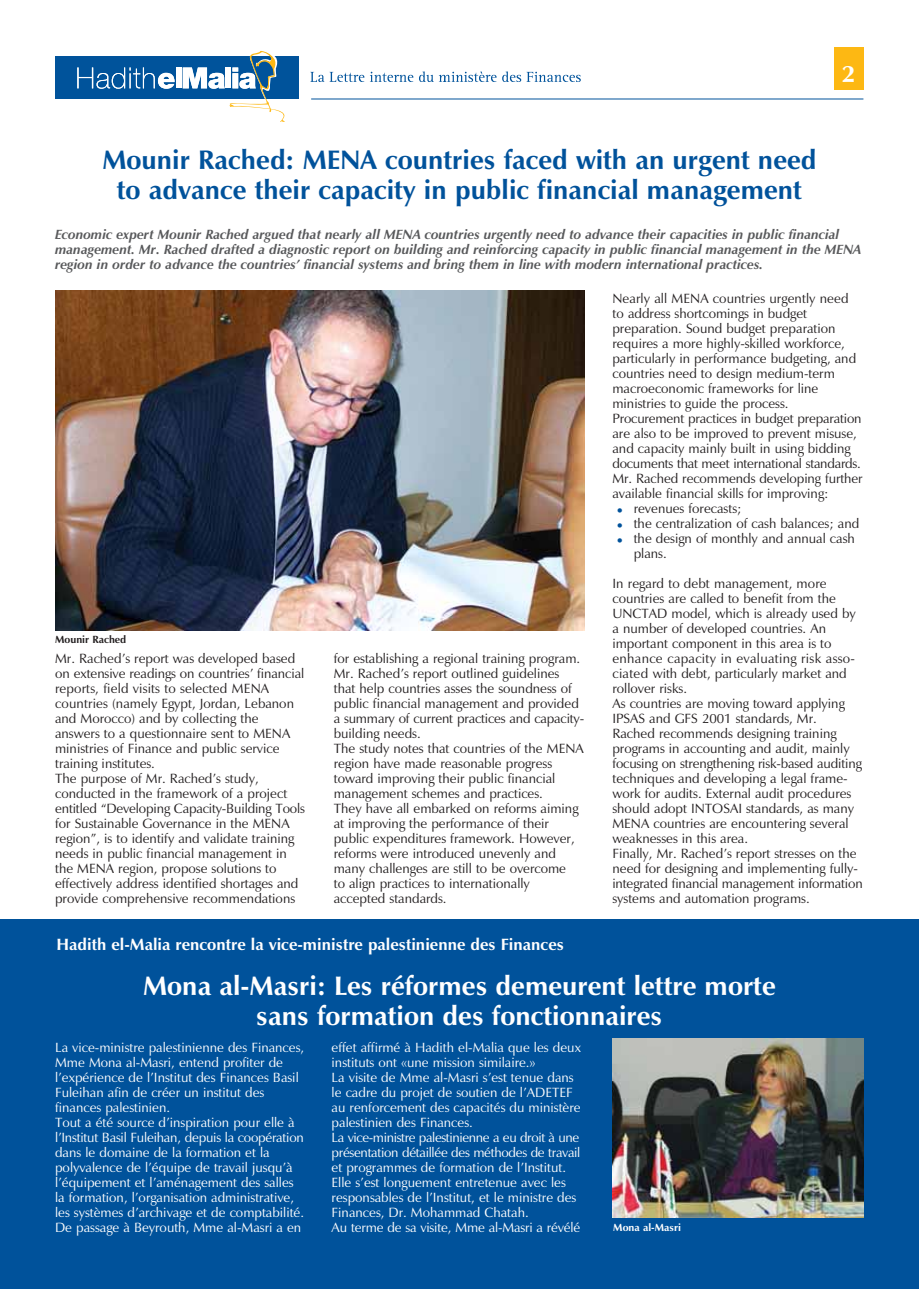
<style>
.page{position:relative;width:919px;height:1289px;background:#fff}
.page>*{position:absolute;margin:0;border:0;box-sizing:border-box;transform-origin:0 0}
.t1{font:700 27px/30px "Zapf Humanist 601 BT";color:#00529b;text-align:center}
.t2{font:700 27px/30px "Zapf Humanist 601 BT";color:#fff;text-align:center}
.t3{font:700 24px "Zapf Humanist 601 BT";color:#fff}
.t4{font:700 16.5px "Zapf Humanist 601 BT";color:#fff}
.t5{font:15px/15px "Zapf Humanist 601 BT";color:#00529b;text-align:justify}
.t6{font:13.5px/15px "Zapf Humanist 601 BT";color:#231f20}
.t7{font:13.5px/15px "Zapf Humanist 601 BT";color:#fff}
.t8{font:italic 700 13.5px/15px "Zapf Humanist 601 BT";color:#58595b}
.t9{font:700 10.5px "Zapf Humanist 601 BT";color:#fff}
.t10{font:700 10.5px "Zapf Humanist 601 BT";color:#231f20}
</style>
<div class="page">
<div style="left:0;top:919px;width:918px;height:369px;background:#00529b"></div>
<div style="left:55px;top:57px;width:243px;height:42px;background:#00539b"></div>
<svg style="left:310px;top:72px;width:54px;height:10px"></svg>
<svg style="left:370px;top:72px;width:43px;height:10px"></svg>
<svg style="left:419px;top:71px;width:77px;height:11px"></svg>
<svg style="left:502px;top:71px;width:78px;height:11px"></svg>
<svg style="left:77px;top:67px;width:97px;height:22px"></svg>
<div style="left:176px;top:67px;width:5px;height:21px;background:#fff"></div>
<svg style="left:183px;top:51px;width:102px;height:71px"></svg>
<hr style="left:311px;top:99px;width:552px;height:1px;background:#00539b">
<div style="left:833px;top:47px;width:30px;height:43px;background:#fdb813"></div>
<img style="left:612px;top:1038px;width:251px;height:179px">
<img style="left:55px;top:290px;width:529px;height:340px">
<h1 class="t1" style="left:102px;top:147px;width:715px">Mounir Rached: MENA countries faced with an urgent need to advance their capacity in public financial management</h1>
<h2 class="t3" style="left:841px;top:64px;width:15px">2</h2>
<p class="t8" style="left:55px;top:228px;width:807px">Economic expert Mounir Rached argued that nearly all MENA countries urgently need to advance their capacities in public financial management. Mr. Rached drafted a diagnostic report on building and reinforcing capacity in public financial management in the MENA region in order to advance the countries’ financial systems and bring them in line with modern international practices.</p>
<p class="t10" style="left:55px;top:635px;width:73px">Mounir Rached</p>
<p class="t6" style="left:55px;top:652px;width:251px">Mr. Rached’s report was developed based on extensive readings on countries’ financial reports, field visits to selected MENA countries (namely Egypt, Jordan, Lebanon and Morocco) and by collecting the answers to a questionnaire sent to MENA ministries of Finance and public service training institutes.<br>The purpose of Mr. Rached’s study, conducted in the framework of a project entitled “Developing Capacity-Building Tools for Sustainable Governance in the MENA region”, is to identify and validate training needs in public financial management in the MENA region, propose solutions to effectively address identified shortages and provide comprehensive recommendations</p>
<p class="t6" style="left:334px;top:652px;width:252px">for establishing a regional training program.<br>Mr. Rached’s report outlined guidelines that help countries asses the soundness of public financial management and provided a summary of current practices and capacity&shy;building needs.<br>The study notes that countries of the MENA region have made reasonable progress toward improving their public financial management schemes and practices.<br>They have all embarked on reforms aiming at improving the performance of their public expenditures framework. However, reforms were introduced unevenly and many challenges are still to be overcome<br>to align practices to internationally accepted standards.</p>
<p class="t6" style="left:612px;top:292px;width:238px">Nearly all MENA countries urgently need</p>
<p class="t6" style="left:612px;top:307px;width:196px">to address shortcomings in budget</p>
<p class="t6" style="left:612px;top:322px;width:225px">preparation. Sound budget preparation</p>
<p class="t6" style="left:612px;top:337px;width:234px">requires a more highly-skilled workforce,</p>
<p class="t6" style="left:612px;top:352px;width:245px">particularly in performance budgeting, and</p>
<p class="t6" style="left:612px;top:367px;width:224px">countries need to design medium-term</p>
<p class="t6" style="left:612px;top:382px;width:207px">macroeconomic frameworks for line</p>
<p class="t6" style="left:612px;top:397px;width:178px">ministries to guide the process.</p>
<p class="t6" style="left:612px;top:412px;width:251px">Procurement practices in budget preparation</p>
<p class="t6" style="left:612px;top:427px;width:246px">are also to be improved to prevent misuse,</p>
<p class="t6" style="left:612px;top:442px;width:240px">and capacity mainly built in using bidding</p>
<p class="t6" style="left:612px;top:457px;width:250px">documents that meet international standards.</p>
<p class="t6" style="left:612px;top:472px;width:252px">Mr. Rached recommends developing further</p>
<p class="t6" style="left:612px;top:487px;width:218px">available financial skills for improving:</p>
<p class="t6" style="left:633px;top:502px;width:109px">revenues forecasts;</p>
<p class="t6" style="left:633px;top:517px;width:227px">the centralization of cash balances; and</p>
<p class="t6" style="left:633px;top:532px;width:223px">the design of monthly and annual cash</p>
<p class="t6" style="left:633px;top:547px;width:35px">plans.</p>
<p class="t6" style="left:612px;top:577px;width:252px">In regard to debt management, more countries are called to benefit from the UNCTAD model, which is already used by a number of developed countries. An important component in this area is to enhance capacity in evaluating risk asso&shy;ciated with debt, particularly market and rollover risks.<br>As countries are moving toward applying IPSAS and GFS 2001 standards, Mr.<br>Rached recommends designing training programs in accounting and audit, mainly focusing on strengthening risk-based auditing techniques and developing a legal frame&shy;work for audits. External audit procedures should adopt INTOSAI standards, as many MENA countries are encountering several weaknesses in this area.<br>Finally, Mr. Rached’s report stresses on the need for designing and implementing fully&shy;integrated financial management information systems and automation programs.</p>
<p class="t5" style="left:615px;top:504px;width:10px">• • •</p>
<p class="t4" style="left:57px;top:937px;width:509px">Hadith el-Malia rencontre la vice-ministre palestinienne des Finances</p>
<h1 class="t2" style="left:143px;top:973px;width:634px">Mona al-Masri: Les réformes demeurent lettre morte sans formation des fonctionnaires</h1>
<p class="t7" style="left:55px;top:1040px;width:250px">La vice-ministre palestinienne des Finances, Mme Mona al-Masri, entend profiter de l’expérience de l’Institut des Finances Basil Fuleihan afin de créer un institut des finances palestinien.<br>Tout a été source d’inspiration pour elle à l’Institut Basil Fuleihan, depuis la coopération dans le domaine de la formation et la polyvalence de l’équipe de travail jusqu’à l’équipement et l’aménagement des salles la formation, l’organisation administrative, les systèmes d’archivage et de comptabilité.<br>De passage à Beyrouth, Mme al-Masri a en</p>
<p class="t7" style="left:331px;top:1040px;width:251px">effet affirmé à Hadith el-Malia que les deux instituts ont «une mission similaire.»<br>La visite de Mme al-Masri s’est tenue dans le cadre du projet de soutien de l’ADETEF au renforcement des capacités du ministère palestinien des Finances.<br>La vice-ministre palestinienne a eu droit à une présentation détaillée des méthodes de travail et programmes de formation de l’Institut.<br>Elle s’est longuement entretenue avec les responsables de l’Institut, et le ministre des Finances, Dr. Mohammad Chatah.<br>Au terme de sa visite, Mme al-Masri a révélé</p>
<p class="t9" style="left:613px;top:1223px;width:69px">Mona al-Masri</p>
</div>
